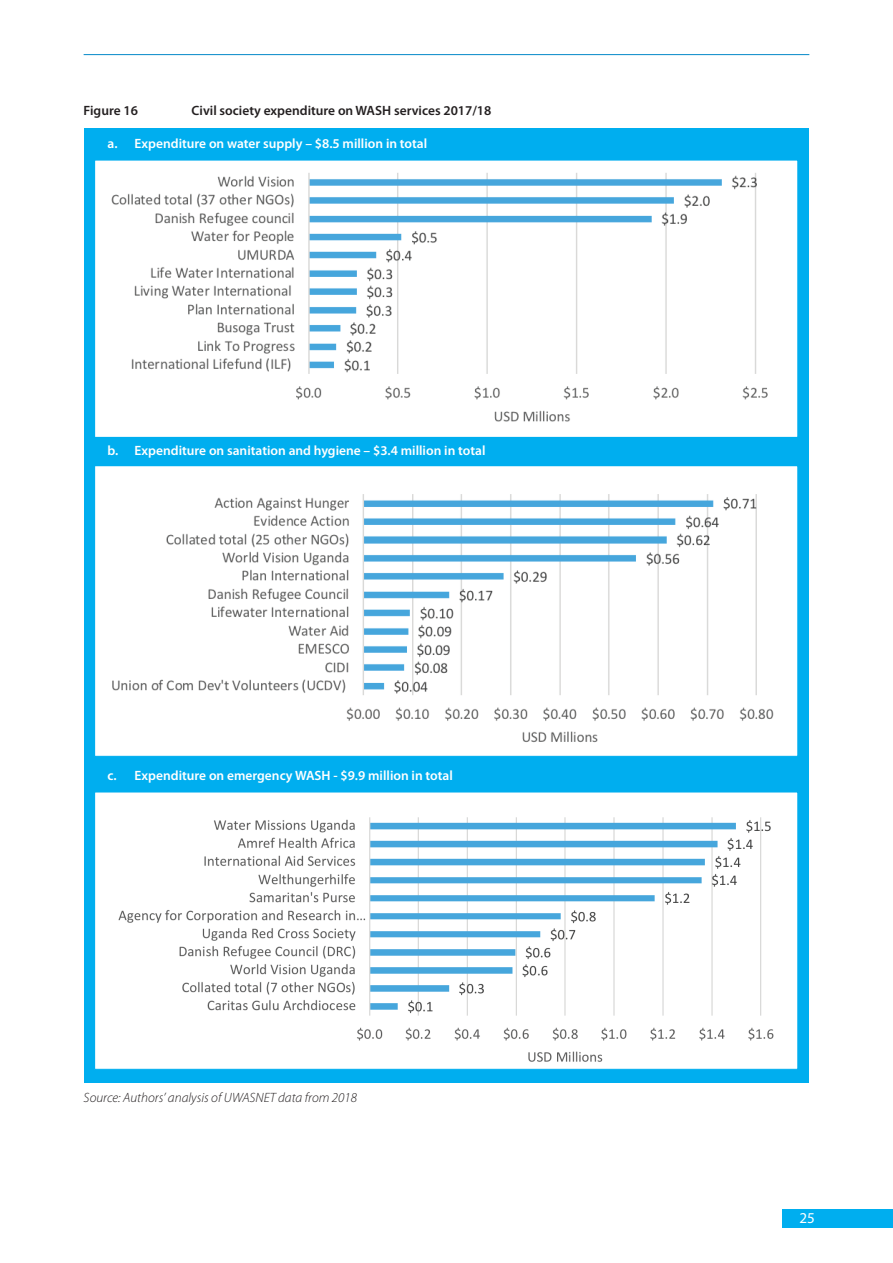
<style>
.page{position:relative;width:893px;height:1263px;background:#fff}
.page>*{position:absolute;margin:0;border:0;box-sizing:border-box;transform-origin:0 0}
.t1{font:15.15px "Myriad Pro";color:#fff}
.t2{font:600 13.5px "Myriad Pro";color:#fff}
.t3{font:600 13.5px "Myriad Pro";color:#231f20}
.t4{font:italic 300 13.5px "Myriad Pro";color:#231f20}
</style>
<div class="page">
<div style="left:782px;top:1209px;width:111px;height:19px;background:#00aeef"></div>
<hr style="left:84px;top:54px;width:725px;height:1px;background:#1f95ce">
<div style="left:84px;top:128px;width:725px;height:955px;background:#00aeef"></div>
<div style="left:95px;top:160px;width:703px;height:277px;background:#fff"></div>
<img style="left:111px;top:173px;width:657px;height:249px">
<div style="left:95px;top:466px;width:703px;height:290px;background:#fff"></div>
<img style="left:112px;top:494px;width:662px;height:249px">
<div style="left:95px;top:792px;width:703px;height:277px;background:#fff"></div>
<img style="left:118px;top:817px;width:656px;height:245px">
<p class="t3" style="left:84px;top:103px;width:56px">Figure 16</p>
<p class="t3" style="left:192px;top:103px;width:301px">Civil society expenditure on WASH services 2017/18</p>
<p class="t2" style="left:108px;top:136px;width:321px">a. Expenditure on water supply – $8.5 million in total</p>
<p class="t2" style="left:108px;top:443px;width:379px">b. Expenditure on sanitation and hygiene – $3.4 million in total</p>
<p class="t2" style="left:108px;top:768px;width:347px">c. Expenditure on emergency WASH - $9.9 million in total</p>
<p class="t4" style="left:84px;top:1090px;width:275px">Source: Authors’ analysis of UWASNET data from 2018</p>
<p class="t1" style="left:799px;top:1209px;width:17px">25</p>
</div>
